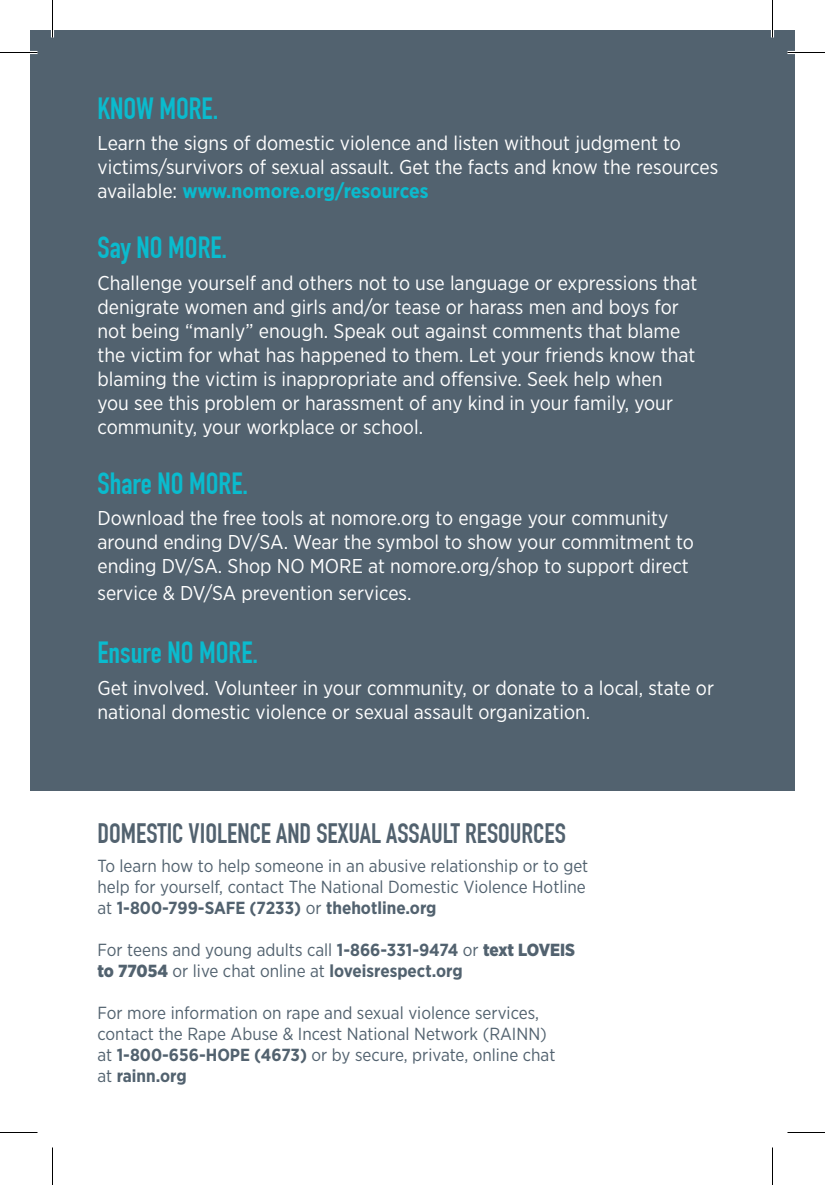
<style>
.page{position:relative;width:825px;height:1185px;background:#fff}
.page>*{position:absolute;margin:0;border:0;box-sizing:border-box;transform-origin:0 0}
.t1{font:700 30px "DIN Condensed";color:#0abbce}
.t2{font:700 27.5px "DIN Condensed";color:#52626f}
.t3{font:20px/24px "Gotham Narrow";color:#fff}
.t4{font:17.5px/21px "Gotham Narrow";color:#52626f}
.s1{font-weight:700;color:#0abbce}
.s2{font-weight:700}
.s3{font-weight:900}
</style>
<div class="page">
<div style="left:30px;top:30px;width:765px;height:760px;background:#52626f"></div>
<hr style="left:0;top:51px;width:38px;height:3px;background:#fff">
<hr style="left:788px;top:51px;width:37px;height:3px;background:#fff">
<hr style="left:51px;top:0;width:3px;height:38px;background:#fff">
<hr style="left:771px;top:0;width:3px;height:38px;background:#fff">
<hr style="left:0;top:52px;width:38px;height:1px;background:#000">
<hr style="left:788px;top:52px;width:37px;height:1px;background:#000">
<hr style="left:0;top:1132px;width:38px;height:1px;background:#000">
<hr style="left:788px;top:1132px;width:37px;height:1px;background:#000">
<hr style="left:52px;top:0;width:1px;height:38px;background:#000">
<hr style="left:52px;top:1148px;width:1px;height:37px;background:#000">
<hr style="left:772px;top:0;width:1px;height:38px;background:#000">
<hr style="left:772px;top:1148px;width:1px;height:37px;background:#000">
<p class="t1" style="left:98px;top:91px;width:122px">KNOW MORE.</p>
<p class="t3" style="left:98px;top:131px;width:622px">Learn the signs of domestic violence and listen without judgment to victims/survivors of sexual assault. Get the facts and know the resources available: <span class="s1">www.nomore.org/resources</span></p>
<p class="t1" style="left:98px;top:230px;width:131px">Say NO MORE.</p>
<p class="t3" style="left:98px;top:270px;width:602px">Challenge yourself and others not to use language or expressions that denigrate women and girls and/or tease or harass men and boys for not being “manly” enough. Speak out against comments that blame the victim for what has happened to them. Let your friends know that blaming the victim is inappropriate and offensive. Seek help when you see this problem or harassment of any kind in your family, your community, your workplace or school.</p>
<p class="t1" style="left:98px;top:466px;width:152px">Share NO MORE.</p>
<p class="t3" style="left:98px;top:506px;width:598px">Download the free tools at nomore.org to engage your community around ending DV/SA. Wear the symbol to show your commitment to ending DV/SA. Shop NO MORE at nomore.org/shop to support direct</p>
<p class="t3" style="left:98px;top:581px;width:316px">service &amp; DV/SA prevention services.</p>
<p class="t1" style="left:98px;top:635px;width:162px">Ensure NO MORE.</p>
<p class="t3" style="left:98px;top:675px;width:618px">Get involved. Volunteer in your community, or donate to a local, state or national domestic violence or sexual assault organization.</p>
<p class="t2" style="left:98px;top:817px;width:470px">DOMESTIC VIOLENCE AND SEXUAL ASSAULT RESOURCES</p>
<p class="t4" style="left:98px;top:855px;width:492px">To learn how to help someone in an abusive relationship or to get help for yourself, contact The National Domestic Violence Hotline at <span class="s2">1-800-799-SAFE (7233)</span> or <span class="s2">thehotline.org</span></p>
<p class="t4" style="left:98px;top:939px;width:479px">For teens and young adults call <span class="s2">1-866-331-9474</span> or <span class="s3">text LOVEIS to 77054</span> or live chat online at <span class="s2">loveisrespect.org</span></p>
<p class="t4" style="left:98px;top:1002px;width:459px">For more information on rape and sexual violence services, contact the Rape Abuse &amp; Incest National Network (RAINN) at <span class="s2">1-800-656-HOPE (4673)</span> or by secure, private, online chat at <span class="s2">rainn.org</span></p>
</div>
